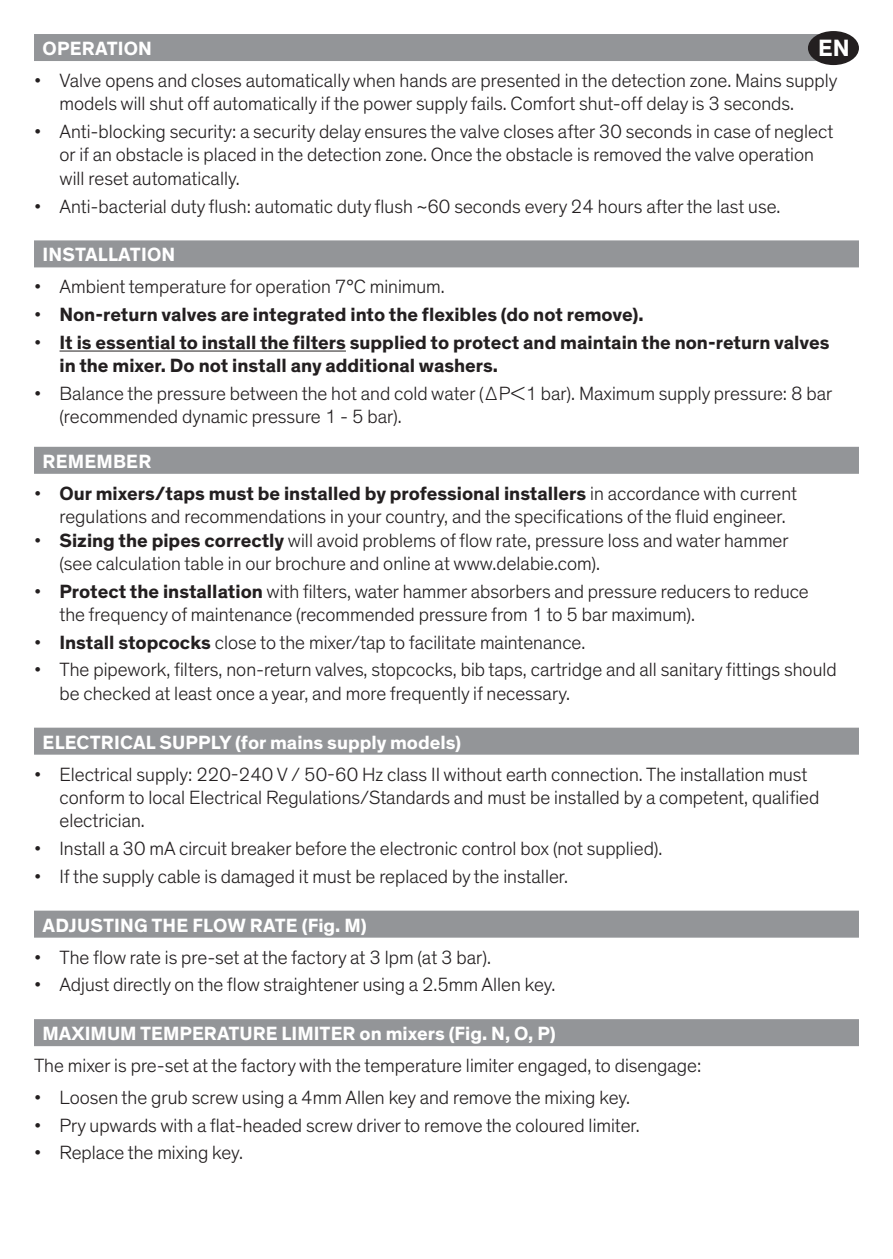
<style>
.page{position:relative;width:893px;height:1259px;background:#fff}
.page>*{position:absolute;margin:0;border:0;box-sizing:border-box;transform-origin:0 0}
.t1{font:700 24px "Theinhardt";color:#fff}
.t2{font:300 19.5px/23.4px "Theinhardt";color:#231f20}
.t3{font:700 19.5px/23.4px "Theinhardt";color:#231f20}
.t4{font:700 19.5px "Theinhardt";color:#fff}
.s1{font-weight:300}
.s2{font-weight:700}
</style>
<div class="page">
<div style="left:34px;top:34px;width:808px;height:27px;background:#939598"></div>
<div style="left:34px;top:240px;width:825px;height:27px;background:#939598"></div>
<hr style="left:60px;top:350px;width:286px;height:1px;background:#231f20">
<div style="left:34px;top:447px;width:825px;height:27px;background:#939598"></div>
<div style="left:34px;top:727px;width:825px;height:27px;background:#939598"></div>
<div style="left:34px;top:910px;width:825px;height:27px;background:#939598"></div>
<div style="left:34px;top:1019px;width:825px;height:27px;background:#939598"></div>
<div style="left:808px;top:31px;width:51px;height:34px;background:#231f20;border-radius:50%"></div>
<p class="t1" style="left:818px;top:33px;width:33px">EN</p>
<p class="t4" style="left:43px;top:36px;width:111px">OPERATION</p>
<p class="t2" style="left:60px;top:69px;width:779px;text-indent:-26px">• Valve opens and closes automatically when hands are presented in the detection zone. Mains supply models will shut off automatically if the power supply fails. Comfort shut-off delay is 3 seconds.</p>
<p class="t2" style="left:60px;top:120px;width:775px;text-indent:-26px">• Anti-blocking security: a security delay ensures the valve closes after 30 seconds in case of neglect or if an obstacle is placed in the detection zone. Once the obstacle is removed the valve operation will reset automatically.</p>
<p class="t2" style="left:34px;top:195px;width:748px">• Anti-bacterial duty flush: automatic duty flush ~60 seconds every 24 hours after the last use.</p>
<p class="t4" style="left:43px;top:243px;width:134px">INSTALLATION</p>
<p class="t2" style="left:34px;top:275px;width:412px">• Ambient temperature for operation 7°C minimum.</p>
<p class="t3" style="left:34px;top:303px;width:611px"><span class="s1">•</span> Non-return valves are integrated into the flexibles (do not remove).</p>
<p class="t3" style="left:60px;top:331px;width:771px;text-indent:-26px"><span class="s1">•</span> It is essential to install the filters supplied to protect and maintain the non-return valves in the mixer. Do not install any additional washers.</p>
<p class="t2" style="left:60px;top:382px;width:774px;text-indent:-26px">• Balance the pressure between the hot and cold water (ΔP&lt;1 bar). Maximum supply pressure: 8 bar (recommended dynamic pressure 1 - 5 bar).</p>
<p class="t4" style="left:43px;top:449px;width:110px">REMEMBER</p>
<p class="t2" style="left:60px;top:482px;width:739px;text-indent:-26px">• <span class="s2">Our mixers/taps must be installed by professional installers</span> in accordance with current regulations and recommendations in your country, and the specifications of the fluid engineer.</p>
<p class="t2" style="left:60px;top:528px;width:731px;text-indent:-26px">• <span class="s2">Sizing the pipes correctly</span> will avoid problems of flow rate, pressure loss and water hammer (see calculation table in our brochure and online at www.delabie.com).</p>
<p class="t2" style="left:60px;top:579px;width:751px;text-indent:-26px">• <span class="s2">Protect the installation</span> with filters, water hammer absorbers and pressure reducers to reduce the frequency of maintenance (recommended pressure from 1 to 5 bar maximum).</p>
<p class="t2" style="left:34px;top:631px;width:553px">• <span class="s2">Install stopcocks</span> close to the mixer/tap to facilitate maintenance.</p>
<p class="t2" style="left:60px;top:658px;width:779px;text-indent:-26px">• The pipework, filters, non-return valves, stopcocks, bib taps, cartridge and all sanitary fittings should be checked at least once a year, and more frequently if necessary.</p>
<p class="t4" style="left:43px;top:730px;width:420px">ELECTRICAL SUPPLY (for mains supply models)</p>
<p class="t2" style="left:60px;top:762px;width:761px;text-indent:-26px">• Electrical supply: 220-240 V / 50-60 Hz class II without earth connection. The installation must conform to local Electrical Regulations/Standards and must be installed by a competent, qualified electrician.</p>
<p class="t2" style="left:34px;top:837px;width:630px">• Install a 30 mA circuit breaker before the electronic control box (not supplied).</p>
<p class="t2" style="left:34px;top:865px;width:536px">• If the supply cable is damaged it must be replaced by the installer.</p>
<p class="t4" style="left:43px;top:913px;width:326px">ADJUSTING THE FLOW RATE (Fig. M)</p>
<p class="t2" style="left:34px;top:945px;width:458px">• The flow rate is pre-set at the factory at 3 lpm (at 3 bar).</p>
<p class="t2" style="left:34px;top:973px;width:523px">• Adjust directly on the flow straightener using a 2.5mm Allen key.</p>
<p class="t4" style="left:43px;top:1021px;width:515px">MAXIMUM TEMPERATURE LIMITER on mixers (Fig. N, O, P)</p>
<p class="t2" style="left:34px;top:1054px;width:669px">The mixer is pre-set at the factory with the temperature limiter engaged, to disengage:</p>
<p class="t2" style="left:34px;top:1086px;width:598px">• Loosen the grub screw using a 4mm Allen key and remove the mixing key.</p>
<p class="t2" style="left:34px;top:1113px;width:607px">• Pry upwards with a flat-headed screw driver to remove the coloured limiter.</p>
<p class="t2" style="left:34px;top:1141px;width:210px">• Replace the mixing key.</p>
</div>
